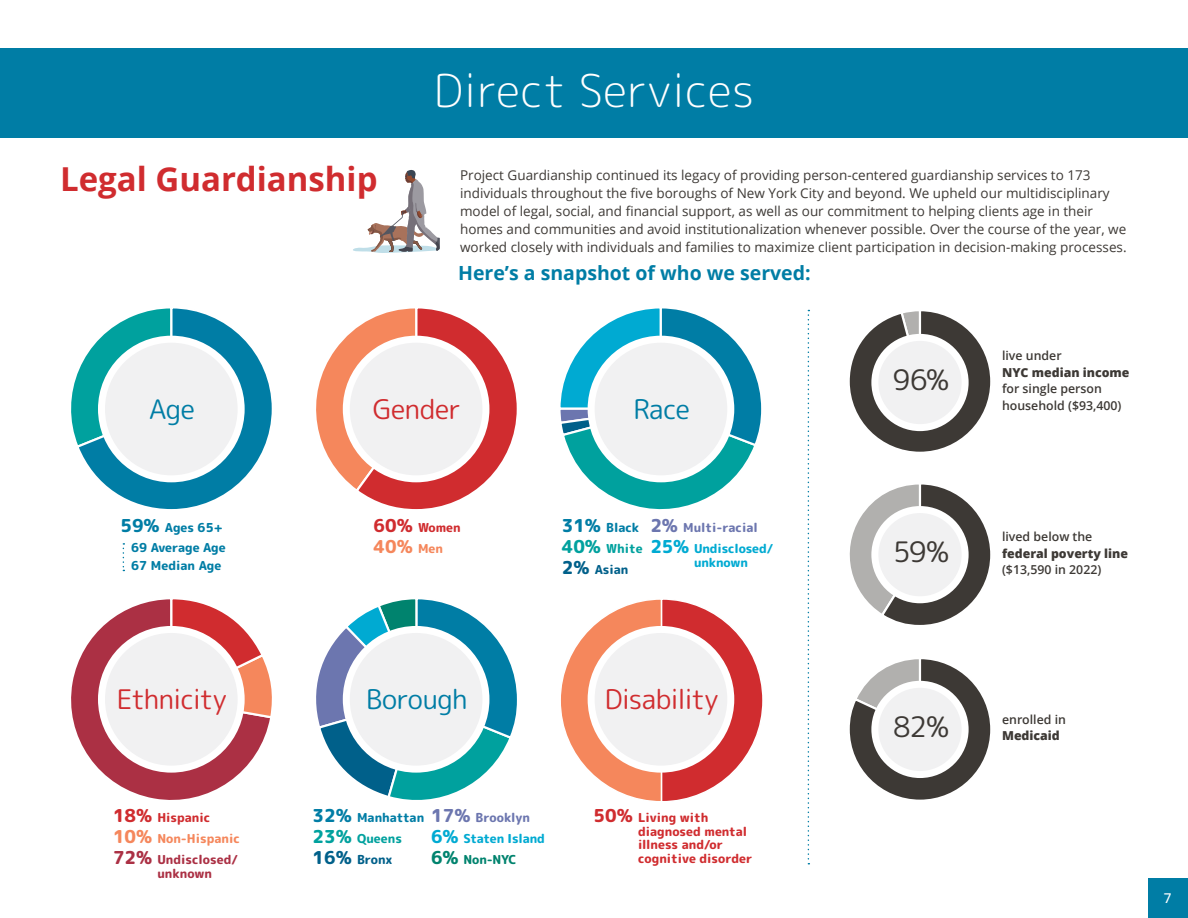
<style>
.page{position:relative;width:1188px;height:918px;background:#fff}
.page>*{position:absolute;margin:0;border:0;box-sizing:border-box;transform-origin:0 0}
.BODY{font:300 45.15px "Rounded Mplus 1 c";letter-spacing:.01em;color:#fff}
.BODY-2{font:700 33px "Open Sans";color:#d02c2f}
.t1{font:28.2px "Rounded Mplus 1 c";color:#3d3935}
.t2{font:27px "Rounded Mplus 1 c";letter-spacing:-.025em;color:#d02c2f}
.t3{font:27px "Rounded Mplus 1 c";letter-spacing:-.01em;color:#007da5}
.BODY-3{font:700 19.5px "Open Sans";color:#007da5}
.t4{font:800 17.85px "Rounded Mplus 1 c";color:#f5875c}
.BODY-4{font:13.5px/18px "Open Sans";color:#3d3935}
.BODY-5{font:500 13.5px "Open Sans";color:#fff}
.t5{font:600 12.3px/16.5px "Open Sans";color:#3d3935}
.t6{font:800 12.3px/13.5px "Rounded Mplus 1 c";color:#d02c2f}
.t7{font:800 12.3px "Rounded Mplus 1 c";color:#007da5}
.t8{font:800 12.3px/16.5px "Open Sans";color:#3d3935}
.t9{font:800 12.3px/13.5px "Rounded Mplus 1 c";letter-spacing:-.01em;color:#00aad2}
.t10{font:800 12.3px "Rounded Mplus 1 c";color:#6c76af}
.t11{font:800 12.3px/13.5px "Rounded Mplus 1 c";color:#ab3044}
.t12{font:800 12.3px "Rounded Mplus 1 c";color:#00a19e}
.t13{font:800 12.3px "Rounded Mplus 1 c";color:#00608a}
.t14{font:800 12.3px "Rounded Mplus 1 c";color:#f5875c}
.t15{font:800 12.3px "Rounded Mplus 1 c";letter-spacing:-.01em;color:#00836e}
.s1{font-size:17.85px}
.s2{font-size:12.3px}
.s3{font-weight:800}
.s4{font-weight:600}
</style>
<div class="page">
<svg style="left:849px;top:311px;width:142px;height:141px"></svg>
<svg style="left:849px;top:484px;width:142px;height:141px"></svg>
<svg style="left:849px;top:659px;width:142px;height:141px"></svg>
<svg style="left:71px;top:308px;width:201px;height:202px"></svg>
<svg style="left:316px;top:308px;width:201px;height:202px"></svg>
<svg style="left:560px;top:308px;width:202px;height:202px"></svg>
<svg style="left:71px;top:599px;width:199px;height:201px"></svg>
<svg style="left:169px;top:599px;width:103px;height:121px"></svg>
<svg style="left:316px;top:599px;width:201px;height:201px"></svg>
<svg style="left:561px;top:599px;width:202px;height:202px"></svg>
<div style="left:875px;top:337px;width:90px;height:91px;background:#f1f1f2;border-radius:50%"></div>
<div style="left:871px;top:334px;width:98px;height:97px;border:7px solid #fff;border-radius:50%"></div>
<div style="left:875px;top:510px;width:90px;height:90px;background:#f1f1f2;border-radius:50%"></div>
<div style="left:871px;top:506px;width:98px;height:97px;border:7px solid #fff;border-radius:50%"></div>
<div style="left:875px;top:684px;width:90px;height:91px;background:#f1f1f2;border-radius:50%"></div>
<div style="left:871px;top:681px;width:98px;height:97px;border:7px solid #fff;border-radius:50%"></div>
<div style="left:0;top:49px;width:1188px;height:89px;background:#007da5"></div>
<svg style="left:353px;top:170px;width:87px;height:83px"></svg>
<div style="left:1149px;top:879px;width:39px;height:39px;background:#007da5"></div>
<div style="left:101px;top:339px;width:140px;height:140px;background:#f1f1f2;border-radius:50%"></div>
<div style="left:98px;top:336px;width:147px;height:146px;border:7px solid #fff;border-radius:50%"></div>
<div style="left:591px;top:339px;width:140px;height:140px;background:#f1f1f2;border-radius:50%"></div>
<div style="left:588px;top:336px;width:146px;height:146px;border:7px solid #fff;border-radius:50%"></div>
<div style="left:101px;top:629px;width:140px;height:140px;background:#f1f1f2;border-radius:50%"></div>
<div style="left:98px;top:626px;width:147px;height:147px;border:7px solid #fff;border-radius:50%"></div>
<div style="left:591px;top:629px;width:140px;height:140px;background:#f1f1f2;border-radius:50%"></div>
<div style="left:588px;top:626px;width:146px;height:147px;border:7px solid #fff;border-radius:50%"></div>
<div style="left:346px;top:339px;width:140px;height:140px;background:#f1f1f2;border-radius:50%"></div>
<div style="left:343px;top:336px;width:146px;height:146px;border:7px solid #fff;border-radius:50%"></div>
<div style="left:346px;top:629px;width:140px;height:140px;background:#f1f1f2;border-radius:50%"></div>
<div style="left:343px;top:626px;width:146px;height:147px;border:7px solid #fff;border-radius:50%"></div>
<svg style="left:808px;top:310px;width:1px;height:554px"></svg>
<svg style="left:123px;top:543px;width:1px;height:28px"></svg>
<p class="BODY-2" style="left:60px;top:156px;width:319px">Legal Guardianship</p>
<p class="BODY" style="left:434px;top:58px;width:322px">Direct Services</p>
<p class="BODY-4" style="left:460px;top:166px;width:668px">Project Guardianship continued its legacy of providing person-centered guardianship services to 173 individuals throughout the five boroughs of New York City and beyond. We upheld our multidisciplinary model of legal, social, and financial support, as well as our commitment to helping clients age in their homes and communities and avoid institutionalization whenever possible. Over the course of the year, we worked closely with individuals and families to maximize client participation in decision-making processes.</p>
<p class="BODY-3" style="left:458px;top:259px;width:354px">Here’s a snapshot of who we served:</p>
<p class="t2" style="left:373px;top:390px;width:90px">Gender</p>
<p class="t3" style="left:149px;top:390px;width:47px">Age</p>
<p class="t3" style="left:633px;top:390px;width:58px">Race</p>
<p class="t7" style="left:121px;top:519px;width:104px"><span class="s1">59%</span> Ages 65+</p>
<p class="t7" style="left:131px;top:539px;width:96px">69 Average Age</p>
<p class="t7" style="left:131px;top:557px;width:92px">67 Median Age</p>
<p class="t6" style="left:374px;top:521px;width:89px"><span class="s1">60%</span> Women</p>
<p class="t4" style="left:374px;top:534px;width:71px">40% <span class="s2">Men</span></p>
<p class="t7" style="left:562px;top:519px;width:79px"><span class="s1">31%</span> Black</p>
<p class="t12" style="left:562px;top:540px;width:82px"><span class="s1">40%</span> White</p>
<p class="t13" style="left:562px;top:561px;width:68px"><span class="s1">2%</span> Asian</p>
<p class="t10" style="left:650px;top:519px;width:109px"><span class="s1">2%</span> Multi-racial</p>
<p class="t9" style="left:694px;top:542px;width:81px;text-indent:-44px"><span class="s1">25%</span> Undisclosed/ unknown</p>
<p class="t1" style="left:893px;top:360px;width:58px">96%</p>
<p class="t1" style="left:893px;top:532px;width:58px">59%</p>
<p class="t5" style="left:1002px;top:347px;width:129px">live under<br><span class="s3">NYC median income </span>for single person household ($93,400)</p>
<p class="t8" style="left:1002px;top:528px;width:128px"><span class="s4">lived below the </span>federal poverty line</p>
<p class="t5" style="left:1002px;top:561px;width:101px">($13,590 in 2022)</p>
<p class="t2" style="left:117px;top:680px;width:112px">Ethnicity</p>
<p class="t2" style="left:605px;top:680px;width:115px">Disability</p>
<p class="t3" style="left:366px;top:680px;width:103px">Borough</p>
<p class="t6" style="left:113px;top:811px;width:99px"><span class="s1">18%</span> Hispanic</p>
<p class="t6" style="left:638px;top:811px;width:116px;text-indent:-44px"><span class="s1">50%</span> Living with diagnosed mental illness and/or cognitive disorder</p>
<p class="t7" style="left:313px;top:809px;width:113px"><span class="s1">32%</span> Manhattan</p>
<p class="t10" style="left:431px;top:809px;width:100px"><span class="s1">17%</span> Brooklyn</p>
<p class="t14" style="left:113px;top:830px;width:128px"><span class="s1">10%</span> Non-Hispanic</p>
<p class="t11" style="left:157px;top:853px;width:82px;text-indent:-44px"><span class="s1">72%</span> Undisclosed/ unknown</p>
<p class="t12" style="left:313px;top:830px;width:91px"><span class="s1">23%</span> Queens</p>
<p class="t9" style="left:431px;top:832px;width:115px"><span class="s1">6%</span> Staten Island</p>
<p class="t15" style="left:431px;top:851px;width:87px"><span class="s1">6%</span> Non-NYC</p>
<p class="t13" style="left:313px;top:851px;width:81px"><span class="s1">16%</span> Bronx</p>
<p class="t1" style="left:893px;top:707px;width:57px">82%</p>
<p class="t5" style="left:1002px;top:711px;width:65px">enrolled in</p>
<p class="t8" style="left:1002px;top:727px;width:59px">Medicaid</p>
<p class="BODY-5" style="left:1164px;top:888px;width:9px">7</p>
</div>
